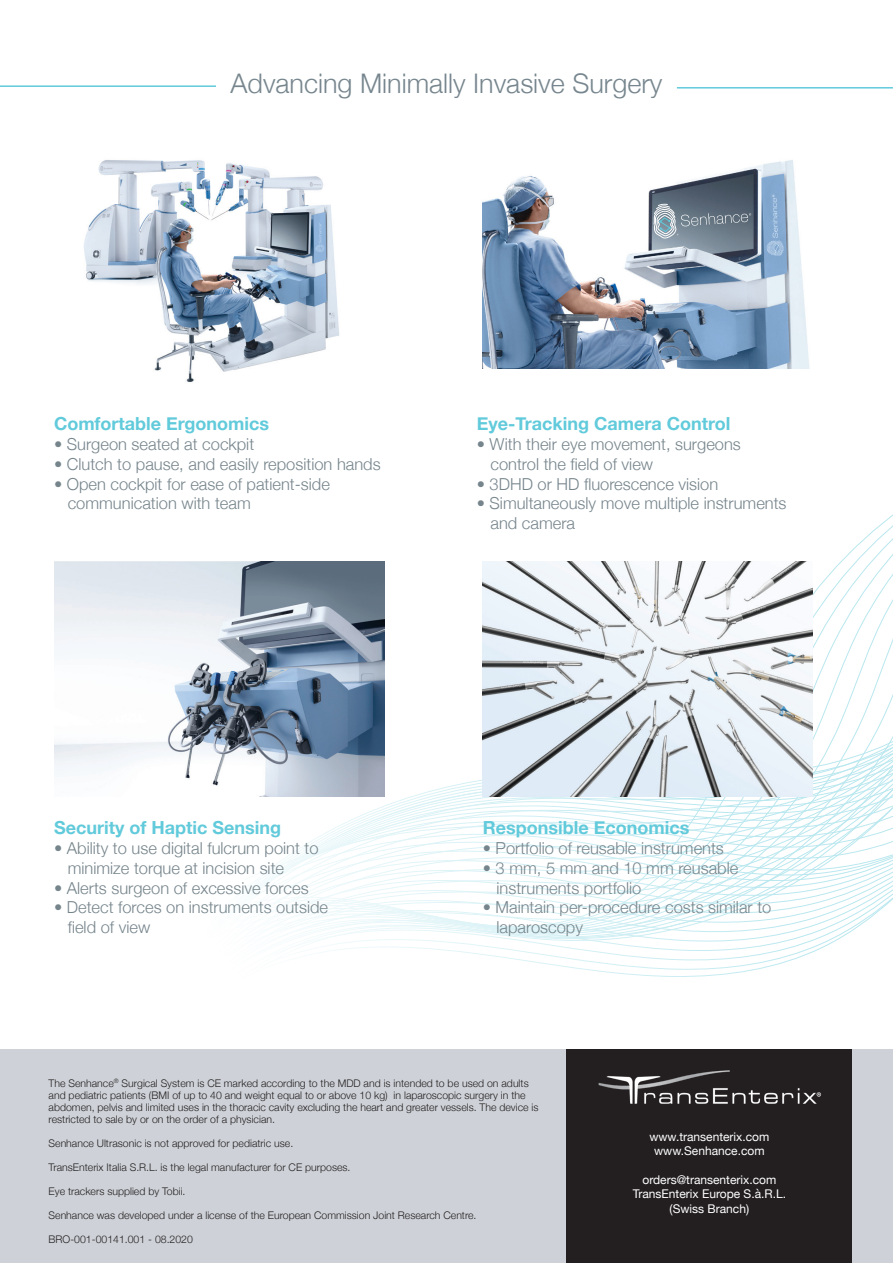
<style>
.page{position:relative;width:893px;height:1263px;background:#fff}
.page>*{position:absolute;margin:0;border:0;box-sizing:border-box;transform-origin:0 0}
.t1{font:300 27px "Helvetica Neue";color:#77868e}
.t2{font:700 18px "Helvetica Neue";color:#61cadb}
.t3{font:300 16.5px/19.8px "Helvetica Neue";color:#76858c}
.t4{font:12px/14.4px "Helvetica Neue";color:#fff;text-align:center}
.t5{font:300 10.5px/12px "Helvetica Neue";color:#231f20}
</style>
<div class="page">
<svg style="left:259px;top:514px;width:634px;height:463px"></svg>
<img style="left:483px;top:160px;width:327px;height:209px">
<svg style="left:653px;top:204px;width:98px;height:34px;background:#7a8894"></svg>
<hr style="left:0;top:85px;width:216px;height:2px;background:#61cadb">
<hr style="left:677px;top:87px;width:216px;height:2px;background:#61cadb">
<div style="left:0;top:1049px;width:893px;height:214px;background:#ced2d8"></div>
<div style="left:566px;top:1049px;width:286px;height:214px;background:#231f20"></div>
<img style="left:598px;top:1070px;width:223px;height:34px">
<img style="left:483px;top:561px;width:330px;height:235px">
<img style="left:84px;top:160px;width:256px;height:223px">
<img style="left:54px;top:561px;width:330px;height:235px">
<h1 class="t1" style="left:231px;top:62px;width:433px">Advancing Minimally Invasive Surgery</h1>
<h2 class="t2" style="left:54px;top:410px;width:217px">Comfortable Ergonomics</h2>
<h3 class="t3" style="left:54px;top:433px;width:202px">• Surgeon seated at cockpit</h3>
<h3 class="t3" style="left:54px;top:453px;width:328px">• Clutch to pause, and easily reposition hands</h3>
<h3 class="t3" style="left:68px;top:473px;width:264px;text-indent:-14px">• Open cockpit for ease of patient-side communication with team</h3>
<h2 class="t2" style="left:477px;top:410px;width:255px">Eye-Tracking Camera Control</h2>
<h3 class="t3" style="left:490px;top:433px;width:252px;text-indent:-14px">• With their eye movement, surgeons control the field of view</h3>
<h3 class="t3" style="left:477px;top:473px;width:243px">• 3DHD or HD fluorescence vision</h3>
<h3 class="t3" style="left:490px;top:492px;width:298px;text-indent:-14px">• Simultaneously move multiple instruments and camera</h3>
<h2 class="t2" style="left:54px;top:814px;width:228px">Security of Haptic Sensing</h2>
<h3 class="t3" style="left:68px;top:837px;width:252px;text-indent:-14px">• Ability to use digital fulcrum point to minimize torque at incision site</h3>
<h3 class="t3" style="left:54px;top:876px;width:256px">• Alerts surgeon of excessive forces</h3>
<h3 class="t3" style="left:68px;top:896px;width:262px;text-indent:-14px">• Detect forces on instruments outside field of view</h3>
<h2 class="t2" style="left:483px;top:814px;width:208px">Responsible Economics</h2>
<h3 class="t3" style="left:483px;top:837px;width:243px">• Portfolio of reusable instruments</h3>
<h3 class="t3" style="left:497px;top:857px;width:243px;text-indent:-14px">• 3 mm, 5 mm and 10 mm reusable instruments portfolio</h3>
<h3 class="t3" style="left:497px;top:896px;width:276px;text-indent:-14px">• Maintain per-procedure costs similar to laparoscopy</h3>
<p class="t5" style="left:49px;top:1076px;width:491px">The Senhance<sup>®</sup> Surgical System is CE marked according to the MDD and is intended to be used on adults and pediatric patients (BMI of up to 40 and weight equal to or above 10 kg) in laparoscopic surgery in the abdomen, pelvis and limited uses in the thoracic cavity excluding the heart and greater vessels. The device is restricted to sale by or on the order of a physician.</p>
<p class="t5" style="left:49px;top:1136px;width:246px">Senhance Ultrasonic is not approved for pediatric use.</p>
<p class="t5" style="left:49px;top:1160px;width:303px">TransEnterix Italia S.R.L. is the legal manufacturer for CE purposes.</p>
<p class="t5" style="left:49px;top:1184px;width:138px">Eye trackers supplied by Tobii.</p>
<p class="t5" style="left:49px;top:1208px;width:429px">Senhance was developed under a license of the European Commission Joint Research Centre.</p>
<p class="t5" style="left:49px;top:1232px;width:146px">BRO-001-00141.001 - 08.2020</p>
<p class="t4" style="left:649px;top:1130px;width:121px">www.transenterix.com www.Senhance.com</p>
<p class="t4" style="left:633px;top:1173px;width:155px">orders@transenterix.com<br>TransEnterix Europe S.à.R.L. (Swiss Branch)</p>
</div>
